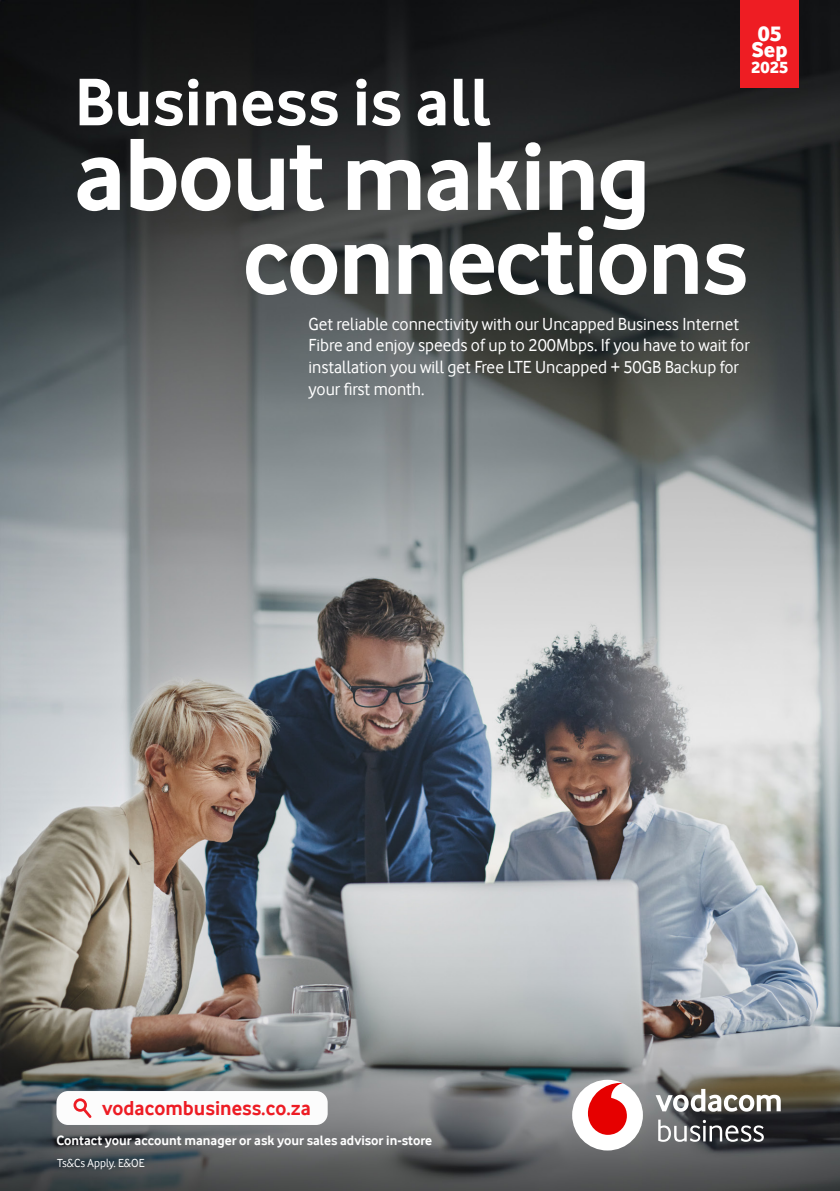
<style>
.page{position:relative;width:840px;height:1191px;background:#fff}
.page>*{position:absolute;margin:0;border:0;box-sizing:border-box;transform-origin:0 0}
.t1{font:700 101.2px "Vodafone Rg";letter-spacing:-.02em;color:#fff}
.t2{font:700 69.6px "Vodafone Rg";color:#fff}
.t3{font:22px "Vodafone Ex B";color:#fff}
.t4{font:700 20.8px "Vodafone Rg";color:#ed1c24}
.t5{font:18px/21.6px "Vodafone Rg";color:#fff}
.t6{font:17px "Vodafone Ex B";color:#fff}
.t7{font:700 14px "Vodafone Rg";color:#fff}
.t8{font:12px "Vodafone Rg";color:#fff}
.s1{font-size:106.4px}
</style>
<div class="page">
<img style="left:0;top:0;width:839px;height:1191px">
<div style="left:56px;top:1091px;width:271px;height:34px;background:#fcfcfc;border-radius:12px"></div>
<svg style="left:73px;top:1098px;width:18px;height:20px"></svg>
<div style="left:572px;top:1079px;width:70px;height:71px;background:#fff;border-radius:50%"></div>
<svg style="left:587px;top:1082px;width:39px;height:52px"></svg>
<svg style="left:658px;top:1119px;width:105px;height:22px"></svg>
<svg style="left:655px;top:1088px;width:125px;height:23px"></svg>
<div style="left:740px;top:0;width:58px;height:88px;background:#ee1d23"></div>
<p class="t3" style="left:757px;top:20px;width:25px">05</p>
<p class="t3" style="left:751px;top:36px;width:37px">Sep</p>
<p class="t6" style="left:750px;top:57px;width:39px">2025</p>
<p class="t2" style="left:74px;top:62px;width:418px">Business is all</p>
<p class="t1" style="left:74px;top:118px;width:577px"><span class="s1">about</span> making</p>
<p class="t1" style="left:242px;top:201px;width:507px">connections</p>
<p class="t5" style="left:308px;top:313px;width:432px">Get reliable connectivity with our Uncapped Business Internet</p>
<p class="t5" style="left:308px;top:334px;width:442px">Fibre and enjoy speeds of up to 200Mbps. If you have to wait for installation you will get Free LTE Uncapped + 50GB Backup for</p>
<p class="t5" style="left:308px;top:378px;width:117px">your first month.</p>
<p class="t4" style="left:102px;top:1096px;width:210px">vodacombusiness.co.za</p>
<p class="t7" style="left:56px;top:1131px;width:377px">Contact your account manager or ask your sales advisor in-store</p>
<p class="t8" style="left:57px;top:1155px;width:89px">Ts&amp;Cs Apply. E&amp;OE</p>
</div>
